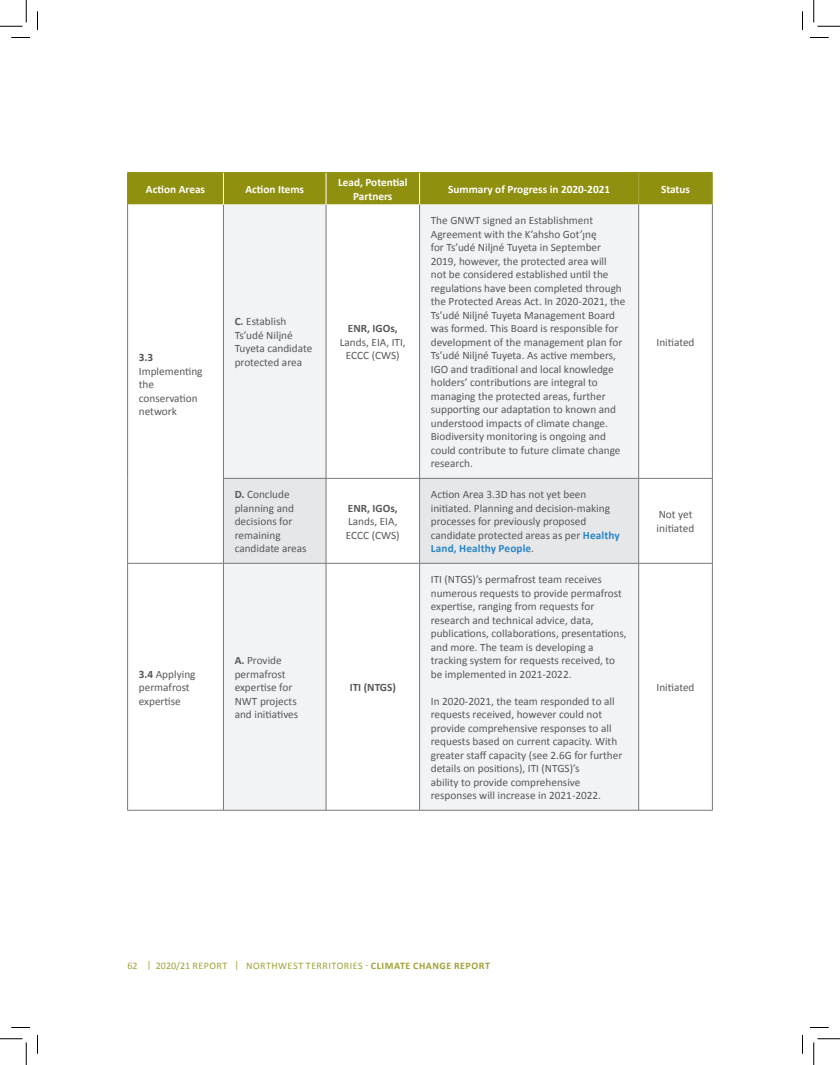
<style>
.page{position:relative;width:840px;height:1065px;background:#fff}
.page>*{position:absolute;margin:0;border:0;box-sizing:border-box;transform-origin:0 0}
.t1{font:11.25px/13.5px "Calibri";color:#57585a}
.t2{font:700 11.25px/13.5px "Calibri";color:#fff;text-align:center}
.t3{font:700 11.25px "Calibri";color:#57585a}
.t4{font:10px "Calibri";letter-spacing:.05em;color:#a1a134}
.s1{font-weight:700}
.s2{font-weight:700;color:#2a85c7}
</style>
<div class="page">
<div style="left:128px;top:173px;width:584px;height:32px;background:#909010"></div>
<svg style="left:128px;top:205px;width:584px;height:605px"></svg>
<svg style="left:224px;top:205px;width:414px;height:605px;fill:#f2f3f4"></svg>
<svg style="left:224px;top:479px;width:414px;height:84px"></svg>
<hr style="left:638px;top:205px;width:1px;height:273px;background:#76787b">
<hr style="left:638px;top:563px;width:1px;height:247px;background:#76787b">
<hr style="left:712px;top:205px;width:1px;height:273px;background:#76787b">
<hr style="left:712px;top:478px;width:1px;height:85px;background:#76787b">
<hr style="left:712px;top:563px;width:1px;height:247px;background:#76787b">
<hr style="left:639px;top:478px;width:73px;height:1px;background:#76787b">
<hr style="left:639px;top:563px;width:73px;height:1px;background:#76787b">
<hr style="left:639px;top:810px;width:74px;height:1px;background:#76787b">
<hr style="left:223px;top:478px;width:103px;height:1px;background:#76787b">
<hr style="left:223px;top:478px;width:1px;height:85px;background:#76787b">
<hr style="left:326px;top:478px;width:1px;height:85px;background:#76787b">
<hr style="left:223px;top:563px;width:103px;height:1px;background:#76787b">
<hr style="left:223px;top:810px;width:103px;height:1px;background:#76787b">
<hr style="left:419px;top:478px;width:220px;height:1px;background:#76787b">
<hr style="left:419px;top:478px;width:1px;height:85px;background:#76787b">
<hr style="left:638px;top:478px;width:1px;height:85px;background:#76787b">
<hr style="left:419px;top:563px;width:220px;height:1px;background:#76787b">
<hr style="left:419px;top:810px;width:220px;height:1px;background:#76787b">
<hr style="left:127px;top:205px;width:1px;height:273px;background:#76787b">
<hr style="left:223px;top:205px;width:1px;height:273px;background:#76787b">
<hr style="left:326px;top:205px;width:1px;height:273px;background:#76787b">
<hr style="left:127px;top:478px;width:1px;height:85px;background:#76787b">
<hr style="left:127px;top:563px;width:1px;height:247px;background:#76787b">
<hr style="left:223px;top:563px;width:1px;height:247px;background:#76787b">
<hr style="left:326px;top:563px;width:1px;height:247px;background:#76787b">
<hr style="left:223px;top:173px;width:1px;height:32px;background:#fff">
<hr style="left:326px;top:173px;width:1px;height:32px;background:#fff">
<hr style="left:419px;top:173px;width:1px;height:32px;background:#fff">
<hr style="left:419px;top:205px;width:1px;height:273px;background:#76787b">
<hr style="left:419px;top:563px;width:1px;height:247px;background:#76787b">
<hr style="left:326px;top:478px;width:93px;height:1px;background:#76787b">
<hr style="left:128px;top:563px;width:95px;height:1px;background:#76787b">
<hr style="left:326px;top:563px;width:93px;height:1px;background:#76787b">
<hr style="left:128px;top:810px;width:95px;height:1px;background:#76787b">
<hr style="left:326px;top:810px;width:93px;height:1px;background:#76787b">
<hr style="left:128px;top:172px;width:95px;height:1px;background:#909010">
<hr style="left:127px;top:173px;width:1px;height:32px;background:#909010">
<hr style="left:223px;top:172px;width:103px;height:1px;background:#909010">
<hr style="left:326px;top:172px;width:94px;height:1px;background:#909010">
<hr style="left:420px;top:172px;width:219px;height:1px;background:#909010">
<hr style="left:639px;top:172px;width:73px;height:1px;background:#909010">
<hr style="left:638px;top:173px;width:1px;height:32px;background:#a6a640">
<hr style="left:712px;top:173px;width:1px;height:32px;background:#a6a640">
<svg style="left:11px;top:37px;width:19px;height:1px"></svg>
<svg style="left:810px;top:37px;width:19px;height:1px"></svg>
<svg style="left:11px;top:1027px;width:19px;height:1px"></svg>
<svg style="left:810px;top:1027px;width:19px;height:1px"></svg>
<svg style="left:37px;top:11px;width:1px;height:19px"></svg>
<svg style="left:37px;top:1035px;width:1px;height:19px"></svg>
<svg style="left:802px;top:11px;width:1px;height:19px"></svg>
<svg style="left:802px;top:1035px;width:1px;height:19px"></svg>
<svg style="left:0;top:0;width:27px;height:27px"></svg>
<svg style="left:0;top:1039px;width:27px;height:26px"></svg>
<svg style="left:814px;top:0;width:26px;height:27px"></svg>
<svg style="left:814px;top:1039px;width:26px;height:26px"></svg>
<p class="t2" style="left:146px;top:182px;width:61px">Action Areas</p>
<p class="t2" style="left:245px;top:182px;width:60px">Action Items</p>
<p class="t2" style="left:338px;top:176px;width:71px">Lead, Potential<br>Partners</p>
<p class="t2" style="left:448px;top:182px;width:163px">Summary of Progress in 2020-2021</p>
<p class="t2" style="left:661px;top:182px;width:30px">Status</p>
<p class="t1" style="left:139px;top:351px;width:65px"><span class="s1">3.3<br></span>Implementing the conservation network</p>
<p class="t1" style="left:139px;top:667px;width:58px"><span class="s1">3.4</span> Applying permafrost expertise</p>
<p class="t1" style="left:235px;top:315px;width:79px"><span class="s1">C.</span> Establish<br>Ts’udé Nilįné<br>Tuyeta candidate protected area</p>
<p class="t1" style="left:340px;top:322px;width:67px;text-align:center"><span class="s1">ENR, IGOs,<br></span>Lands, EIA, ITI,<br>ECCC (CWS)</p>
<p class="t1" style="left:235px;top:488px;width:73px"><span class="s1">D.</span> Conclude planning and decisions for remaining candidate areas</p>
<p class="t1" style="left:346px;top:501px;width:55px"><span class="s1">ENR, IGOs,<br></span>Lands, EIA,<br>ECCC (CWS)</p>
<p class="t1" style="left:235px;top:654px;width:65px"><span class="s1">A.</span> Provide permafrost expertise for<br>NWT projects and initiatives</p>
<p class="t3" style="left:350px;top:680px;width:48px">ITI (NTGS)</p>
<p class="t1" style="left:431px;top:214px;width:167px">The GNWT signed an Establishment<br>Agreement with the K’ahsho Got’ınę</p>
<p class="t1" style="left:431px;top:227px;width:196px;text-indent:155px">̨<br>for Ts’udé Nilįné Tuyeta in September 2019, however, the protected area will<br>not be considered established until the regulations have been completed through the Protected Areas Act. In 2020-2021, the Ts’udé Nilįné Tuyeta Management Board was formed. This Board is responsible for development of the management plan for Ts’udé Nilįné Tuyeta. As active members, IGO and traditional and local knowledge holders’ contributions are integral to managing the protected areas, further supporting our adaptation to known and understood impacts of climate change.<br>Biodiversity monitoring is ongoing and could contribute to future climate change research.</p>
<p class="t1" style="left:431px;top:488px;width:191px">Action Area 3.3D has not yet been initiated. Planning and decision-making processes for previously proposed candidate protected areas as per <span class="s2">Healthy Land, Healthy People</span>.</p>
<p class="t1" style="left:431px;top:573px;width:197px">ITI (NTGS)’s permafrost team receives numerous requests to provide permafrost expertise, ranging from requests for research and technical advice, data, publications, collaborations, presentations, and more. The team is developing a tracking system for requests received, to be implemented in 2021-2022.</p>
<p class="t1" style="left:431px;top:694px;width:193px">In 2020-2021, the team responded to all requests received, however could not provide comprehensive responses to all requests based on current capacity. With greater staff capacity (see 2.6G for further details on positions), ITI (NTGS)’s</p>
<p class="t1" style="left:431px;top:775px;width:172px">ability to provide comprehensive responses will increase in 2021-2022.</p>
<p class="t1" style="left:657px;top:335px;width:40px">Initiated</p>
<p class="t1" style="left:657px;top:508px;width:39px">Not yet initiated</p>
<p class="t1" style="left:657px;top:681px;width:40px">Initiated</p>
<p class="t4" style="left:128px;top:960px;width:364px">62 | 2020/21 REPORT | NORTHWEST TERRITORIES - <span class="s1">CLIMATE CHANGE REPORT</span></p>
</div>
